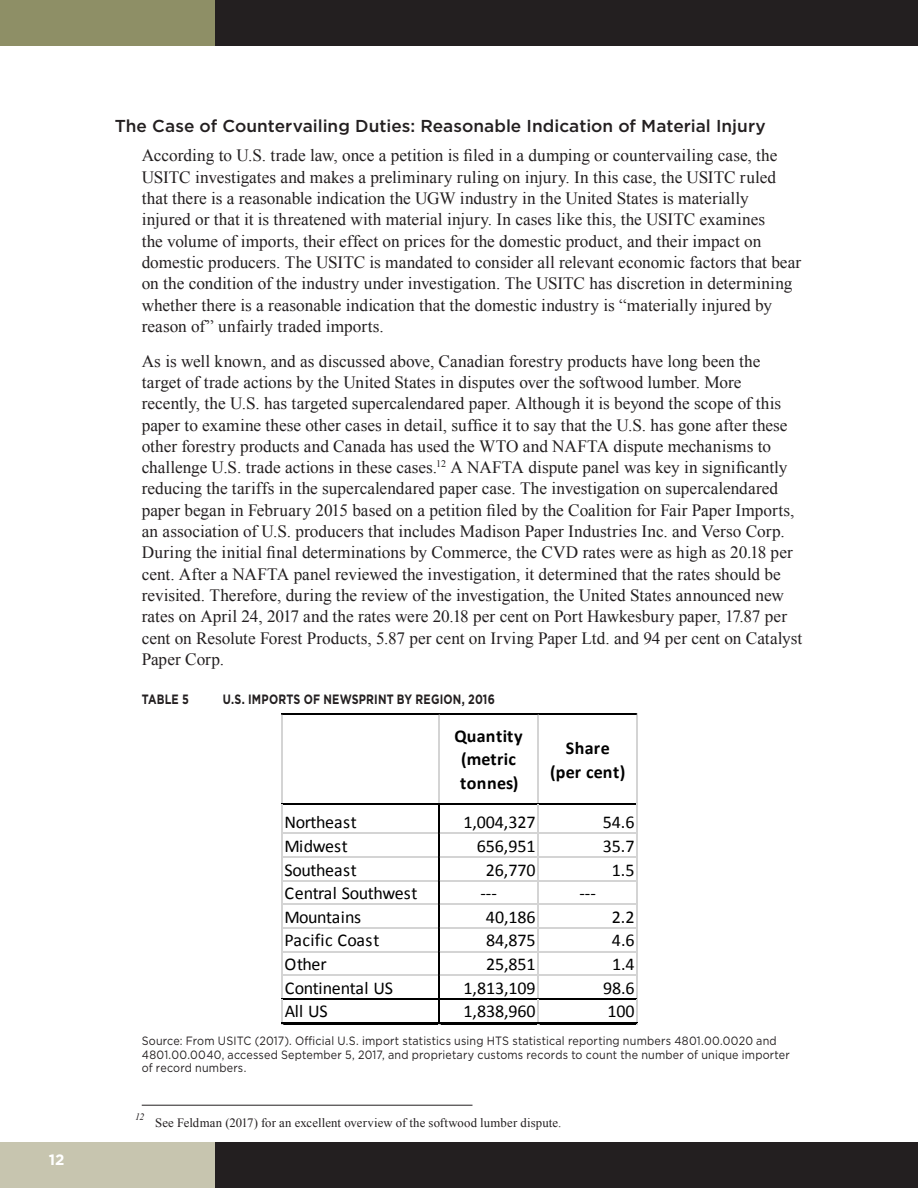
<style>
.page{position:relative;width:918px;height:1188px;background:#fff}
.page>*{position:absolute;margin:0;border:0;box-sizing:border-box;transform-origin:0 0}
.t1{font:18px "Calibri";letter-spacing:-.005em;color:#000}
.t2{font:18px "Calibri";letter-spacing:-.025em;color:#000}
.t3{font:700 18px/23.7px "Calibri";letter-spacing:.02em;color:#000;text-align:center}
.t4{font:18px "Calibri";letter-spacing:.02em;color:#000}
.Body{font:17.25px/21.3px "Times New Roman";color:#231f20}
.Heading_2{font:500 17.25px "Gotham";color:#231f20}
.t5{font:700 15px "Gotham";color:#fff}
.Table_Heading{font:700 13.5px "Gotham";letter-spacing:.02em;color:#231f20;scale:.8 1}
.Footnote{font:12.75px "Times New Roman";letter-spacing:.005em;color:#231f20}
.Table_Source{font:12px/13.5px "Gotham";letter-spacing:.015em;color:#231f20;scale:.9 1}
.Footnote-2{font:italic 9.75px "Times New Roman";color:#231f20}
</style>
<div class="page">
<div style="left:0;top:1143px;width:215px;height:45px;background:#c7c5af"></div>
<div style="left:0;top:0;width:215px;height:45px;background:#8e8f66"></div>
<div style="left:215px;top:1143px;width:703px;height:45px;background:#231f20"></div>
<div style="left:215px;top:0;width:703px;height:45px;background:#231f20"></div>
<hr style="left:281px;top:713px;width:357px;height:2px;background:#000">
<hr style="left:281px;top:715px;width:1px;height:89px;background:#d4d4d4">
<hr style="left:439px;top:715px;width:1px;height:89px;background:#d4d4d4">
<hr style="left:538px;top:715px;width:1px;height:89px;background:#d4d4d4">
<hr style="left:282px;top:803px;width:355px;height:2px;background:#000">
<hr style="left:281px;top:804px;width:357px;height:1px;background:#000">
<hr style="left:637px;top:715px;width:1px;height:89px;background:#d4d4d4">
<hr style="left:281px;top:833px;width:158px;height:1px;background:#d4d4d4">
<hr style="left:281px;top:856px;width:158px;height:2px;background:#d4d4d4">
<hr style="left:281px;top:880px;width:158px;height:1px;background:#d4d4d4">
<hr style="left:281px;top:904px;width:158px;height:1px;background:#d4d4d4">
<hr style="left:281px;top:927px;width:158px;height:1px;background:#d4d4d4">
<hr style="left:281px;top:951px;width:158px;height:1px;background:#d4d4d4">
<hr style="left:281px;top:975px;width:158px;height:1px;background:#d4d4d4">
<hr style="left:281px;top:805px;width:1px;height:193px;background:#d4d4d4">
<hr style="left:538px;top:805px;width:1px;height:193px;background:#d4d4d4">
<hr style="left:281px;top:998px;width:357px;height:1px;background:#000">
<hr style="left:637px;top:805px;width:1px;height:193px;background:#d4d4d4">
<hr style="left:439px;top:805px;width:1px;height:217px;background:#000">
<hr style="left:281px;top:1022px;width:357px;height:2px;background:#000">
<svg style="left:281px;top:999px;width:2px;height:26px"></svg>
<svg style="left:538px;top:999px;width:1px;height:26px"></svg>
<hr style="left:440px;top:833px;width:198px;height:1px;background:#d4d4d4">
<hr style="left:440px;top:856px;width:198px;height:2px;background:#d4d4d4">
<hr style="left:440px;top:880px;width:198px;height:1px;background:#d4d4d4">
<hr style="left:440px;top:904px;width:198px;height:1px;background:#d4d4d4">
<hr style="left:440px;top:927px;width:198px;height:1px;background:#d4d4d4">
<hr style="left:440px;top:951px;width:198px;height:1px;background:#d4d4d4">
<hr style="left:440px;top:975px;width:198px;height:1px;background:#d4d4d4">
<svg style="left:637px;top:998px;width:1px;height:27px"></svg>
<hr style="left:142px;top:1105px;width:330px;height:1px;background:#231f20">
<p class="t5" style="left:49px;top:1150px;width:17px">12</p>
<p class="Heading_2" style="left:115px;top:114px;width:653px">The Case of Countervailing Duties: Reasonable Indication of Material Injury</p>
<p class="Body" style="left:142px;top:145px;width:661px">According to U.S. trade law, once a petition is filed in a dumping or countervailing case, the USITC investigates and makes a preliminary ruling on injury. In this case, the USITC ruled that there is a reasonable indication the UGW industry in the United States is materially injured or that it is threatened with material injury. In cases like this, the USITC examines<br>the volume of imports, their effect on prices for the domestic product, and their impact on domestic producers. The USITC is mandated to consider all relevant economic factors that bear on the condition of the industry under investigation. The USITC has discretion in determining whether there is a reasonable indication that the domestic industry is “materially injured by reason of” unfairly traded imports.</p>
<p class="Body" style="left:142px;top:350px;width:662px">As is well known, and as discussed above, Canadian forestry products have long been the target of trade actions by the United States in disputes over the softwood lumber. More recently, the U.S. has targeted supercalendared paper. Although it is beyond the scope of this paper to examine these other cases in detail, suffice it to say that the U.S. has gone after these other forestry products and Canada has used the WTO and NAFTA dispute mechanisms to challenge U.S. trade actions in these cases.<sup>12</sup> A NAFTA dispute panel was key in significantly reducing the tariffs in the supercalendared paper case. The investigation on supercalendared paper began in February 2015 based on a petition filed by the Coalition for Fair Paper Imports, an association of U.S. producers that includes Madison Paper Industries Inc. and Verso Corp.<br>During the initial final determinations by Commerce, the CVD rates were as high as 20.18 per cent. After a NAFTA panel reviewed the investigation, it determined that the rates should be revisited. Therefore, during the review of the investigation, the United States announced new rates on April 24, 2017 and the rates were 20.18 per cent on Port Hawkesbury paper, 17.87 per cent on Resolute Forest Products, 5.87 per cent on Irving Paper Ltd. and 94 per cent on Catalyst Paper Corp.</p>
<p class="Table_Heading" style="left:142px;top:690px;width:60px">TABLE 5</p>
<p class="Table_Heading" style="left:223px;top:690px;width:342px">U.S. IMPORTS OF NEWSPRINT BY REGION, 2016</p>
<p class="t3" style="left:454px;top:724px;width:70px">Quantity (metric tonnes)</p>
<p class="t3" style="left:550px;top:736px;width:77px">Share (per cent)</p>
<p class="t2" style="left:285px;top:811px;width:74px">Northeast</p>
<p class="t1" style="left:463px;top:811px;width:74px">1,004,327</p>
<p class="t1" style="left:603px;top:811px;width:33px">54.6</p>
<p class="t1" style="left:285px;top:835px;width:65px">Midwest</p>
<p class="t1" style="left:477px;top:835px;width:60px">656,951</p>
<p class="t1" style="left:603px;top:835px;width:33px">35.7</p>
<p class="t1" style="left:285px;top:858px;width:74px">Southeast</p>
<p class="t1" style="left:486px;top:858px;width:51px">26,770</p>
<p class="t1" style="left:612px;top:858px;width:24px">1.5</p>
<p class="t2" style="left:285px;top:882px;width:135px">Central Southwest</p>
<p class="t1" style="left:480px;top:882px;width:18px">---</p>
<p class="t1" style="left:579px;top:882px;width:18px">---</p>
<p class="t2" style="left:285px;top:905px;width:78px">Mountains</p>
<p class="t1" style="left:486px;top:905px;width:51px">40,186</p>
<p class="t1" style="left:612px;top:905px;width:24px">2.2</p>
<p class="t4" style="left:285px;top:929px;width:96px">Pacific Coast</p>
<p class="t1" style="left:486px;top:929px;width:51px">84,875</p>
<p class="t1" style="left:612px;top:929px;width:24px">4.6</p>
<p class="t1" style="left:285px;top:953px;width:44px">Other</p>
<p class="t1" style="left:486px;top:953px;width:51px">25,851</p>
<p class="t1" style="left:612px;top:953px;width:24px">1.4</p>
<p class="t2" style="left:285px;top:976px;width:110px">Continental US</p>
<p class="t1" style="left:464px;top:976px;width:74px">1,813,109</p>
<p class="t1" style="left:603px;top:976px;width:33px">98.6</p>
<p class="t1" style="left:285px;top:1000px;width:45px">All US</p>
<p class="t1" style="left:464px;top:1000px;width:74px">1,838,960</p>
<p class="t1" style="left:608px;top:1000px;width:29px">100</p>
<p class="Table_Source" style="left:142px;top:1034px;width:722px">Source: From USITC (2017). Official U.S. import statistics using HTS statistical reporting numbers 4801.00.0020 and<br>4801.00.0040, accessed September 5, 2017, and proprietary customs records to count the number of unique importer of record numbers.</p>
<p class="Footnote-2" style="left:135px;top:1110px;width:11px">12</p>
<p class="Footnote" style="left:155px;top:1114px;width:408px">See Feldman (2017) for an excellent overview of the softwood lumber dispute.</p>
</div>
